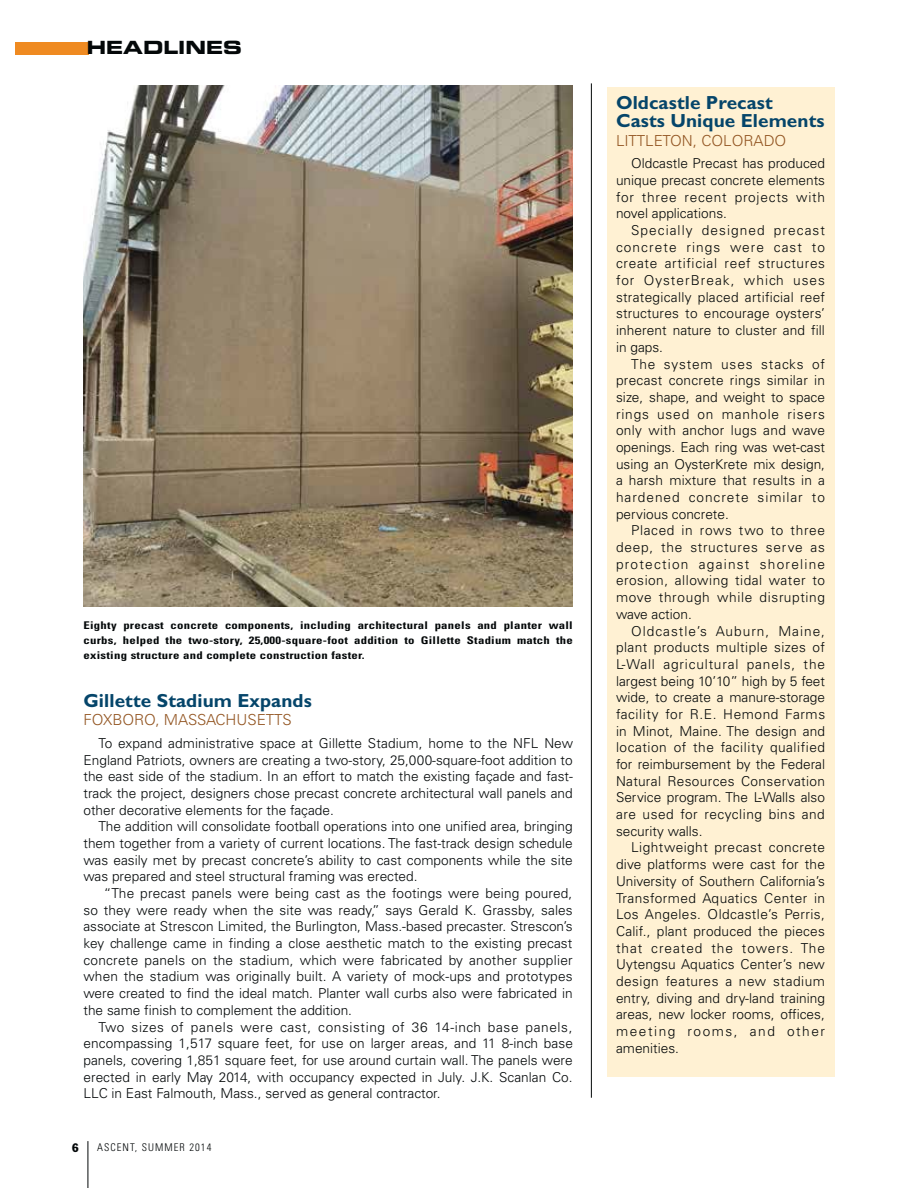
<style>
.page{position:relative;width:918px;height:1188px;background:#fff}
.page>*{position:absolute;margin:0;border:0;box-sizing:border-box;transform-origin:0 0}
.t1{font:700 18.9px/18.1px "Gill Sans Std";letter-spacing:.005em;color:#05456a}
.t2{font:18.15px "Eurostile LT Std Bold Ex 2";color:#040809}
.t3{font:300 15.15px "Univers LT Std";color:#935623}
.t4{font:300 13.65px/16.6px "Univers LT Std";color:#040809;text-align:justify}
.t5{font:condensed 12.15px "Franklin Gothic Std";color:#040809}
.t6{font:700 condensed 10.65px/15.1px "Univers LT Std";letter-spacing:.02em;color:#040809;text-align:justify;scale:1.2 1}
.t7{font:300 condensed 10.65px "Univers LT Std";letter-spacing:.1em;color:#040809}
</style>
<div class="page">
<hr style="left:88px;top:1141px;width:1px;height:47px;background:#040809">
<div style="left:607px;top:87px;width:227px;height:989px;background:#fff1d3"></div>
<img style="left:83px;top:86px;width:490px;height:521px">
<hr style="left:591px;top:83px;width:1px;height:1015px;background:#040809">
<div style="left:15px;top:42px;width:73px;height:13px;background:#ef8a21"></div>
<h2 class="t2" style="left:87px;top:37px;width:157px">HEADLINES</h2>
<p class="t6" style="left:84px;top:618px;width:409px">Eighty precast concrete components, including architectural panels and planter wall curbs, helped the two-story, 25,000-square-foot addition to Gillette Stadium match the existing structure and complete construction faster.</p>
<h1 class="t1" style="left:83px;top:693px;width:230px">Gillette Stadium Expands</h1>
<p class="t3" style="left:83px;top:713px;width:210px">FOXBORO, MASSACHUSETTS</p>
<p class="t4" style="left:83px;top:735px;width:491px;text-indent:15px">To expand administrative space at Gillette Stadium, home to the NFL New England Patriots, owners are creating a two-story, 25,000-square-foot addition to the east side of the stadium. In an effort to match the existing façade and fast&shy;track the project, designers chose precast concrete architectural wall panels and other decorative elements for the façade.</p>
<p class="t4" style="left:83px;top:819px;width:491px;text-indent:15px">The addition will consolidate football operations into one unified area, bringing them together from a variety of current locations. The fast-track design schedule was easily met by precast concrete’s ability to cast components while the site was prepared and steel structural framing was erected.</p>
<p class="t4" style="left:83px;top:886px;width:491px;text-indent:20px">“The precast panels were being cast as the footings were being poured, so they were ready when the site was ready,” says Gerald K. Grassby, sales associate at Strescon Limited, the Burlington, Mass.-based precaster. Strescon’s key challenge came in finding a close aesthetic match to the existing precast concrete panels on the stadium, which were fabricated by another supplier when the stadium was originally built. A variety of mock-ups and prototypes were created to find the ideal match. Planter wall curbs also were fabricated in the same finish to complement the addition.</p>
<p class="t4" style="left:83px;top:1019px;width:491px;text-indent:15px">Two sizes of panels were cast, consisting of 36 14-inch base panels, encompassing 1,517 square feet, for use on larger areas, and 11 8-inch base panels, covering 1,851 square feet, for use around curtain wall. The panels were erected in early May 2014, with occupancy expected in July. J.K. Scanlan Co.<br>LLC in East Falmouth, Mass., served as general contractor.</p>
<p class="t5" style="left:72px;top:1141px;width:8px">6</p>
<p class="t7" style="left:97px;top:1141px;width:116px">ASCENT, SUMMER 2014</p>
<h1 class="t1" style="left:616px;top:96px;width:210px">Oldcastle Precast<br>Casts Unique Elements</h1>
<p class="t3" style="left:616px;top:134px;width:172px">LITTLETON, COLORADO</p>
<p class="t4" style="left:616px;top:156px;width:211px;text-indent:15px">Oldcastle Precast has produced unique precast concrete elements for three recent projects with novel applications.</p>
<p class="t4" style="left:616px;top:223px;width:211px;text-indent:15px">Specially designed precast concrete rings were cast to create artificial reef structures for OysterBreak, which uses strategically placed artificial reef structures to encourage oysters’ inherent nature to cluster and fill in gaps.</p>
<p class="t4" style="left:616px;top:356px;width:211px;text-indent:15px">The system uses stacks of precast concrete rings similar in size, shape, and weight to space rings used on manhole risers only with anchor lugs and wave openings. Each ring was wet-cast using an OysterKrete mix design, a harsh mixture that results in a hardened concrete similar to pervious concrete.</p>
<p class="t4" style="left:616px;top:523px;width:211px;text-indent:15px">Placed in rows two to three deep, the structures serve as protection against shoreline erosion, allowing tidal water to move through while disrupting wave action.</p>
<p class="t4" style="left:616px;top:623px;width:211px;text-indent:15px">Oldcastle’s Auburn, Maine, plant products multiple sizes of L-Wall agricultural panels, the largest being 10’10” high by 5 feet wide, to create a manure-storage facility for R.E. Hemond Farms in Minot, Maine. The design and location of the facility qualified for reimbursement by the Federal Natural Resources Conservation Service program. The L-Walls also are used for recycling bins and security walls.</p>
<p class="t4" style="left:616px;top:840px;width:211px;text-indent:15px">Lightweight precast concrete dive platforms were cast for the University of Southern California’s Transformed Aquatics Center in Los Angeles. Oldcastle’s Perris, Calif., plant produced the pieces that created the towers. The Uytengsu Aquatics Center’s new design features a new stadium entry, diving and dry-land training areas, new locker rooms, offices, meeting rooms, and other amenities.</p>
</div>
